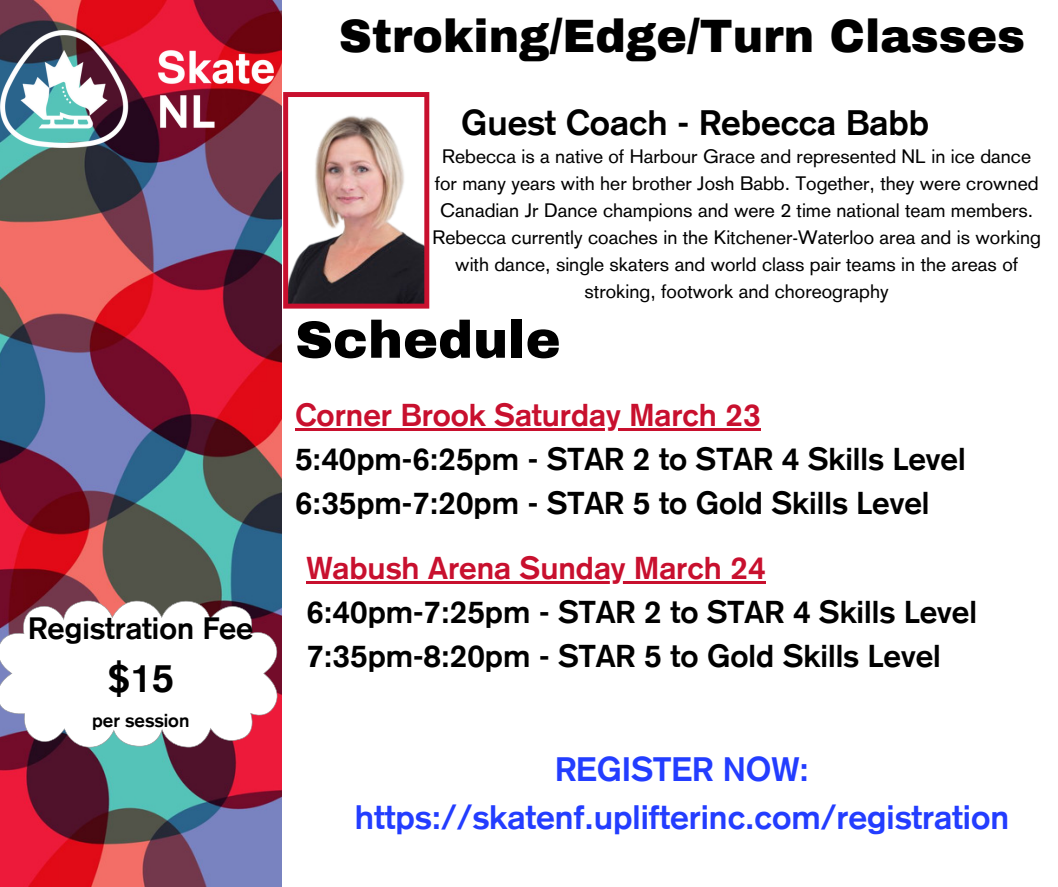
<style>
.page{position:relative;width:1058px;height:887px;background:#fff}
.page>*{position:absolute;margin:0;border:0;box-sizing:border-box;transform-origin:0 0}
.t1{font:900 52.5px "Archivo";color:#000}
.t2{font:900 45.75px "Archivo";color:#000}
.t3{font:700 39.75px "Akzidenz Grotesk";color:#000}
.t4{font:700 35.25px "Akzidenz Grotesk";color:#000}
.t5{font:700 33.75px/47.2px "Akzidenz Grotesk";color:#233dff;text-align:center}
.t6{font:700 31.5px/43.8px "Akzidenz Grotesk";color:#000}
.t7{font:700 30.75px "Akzidenz Grotesk";color:#000}
.t8{font:19.35px/27px "Akzidenz Grotesk";color:#000;text-align:center}
.t9{font:700 18.75px "Akzidenz Grotesk";color:#000}
.s1{color:#c8102e}
</style>
<div class="page">
<img style="left:0;top:0;width:281px;height:886px">
<svg style="left:283px;top:92px;width:146px;height:216px"></svg>
<img style="left:0;top:30px;width:273px;height:117px">
<svg style="left:0;top:599px;width:279px;height:148px"></svg>
<hr style="left:306px;top:581px;width:459px;height:2px;background:#c8102e">
<hr style="left:295px;top:428px;width:465px;height:2px;background:#c8102e">
<h1 class="t7" style="left:28px;top:617px;width:227px">Registration Fee</h1>
<h1 class="t3" style="left:108px;top:664px;width:68px">$15</h1>
<h1 class="t9" style="left:92px;top:713px;width:99px">per session</h1>
<p class="t2" style="left:339px;top:12px;width:688px">Stroking/Edge/Turn Classes</p>
<h3 class="t4" style="left:461px;top:110px;width:469px">Guest Coach - Rebecca Babb</h3>
<p class="t8" style="left:432px;top:145px;width:610px">Rebecca is a native of Harbour Grace and represented NL in ice dance for many years with her brother Josh Babb. Together, they were crowned Canadian Jr Dance champions and were 2 time national team members.<br>Rebecca currently coaches in the Kitchener-Waterloo area and is working with dance, single skaters and world class pair teams in the areas of stroking, footwork and choreography</p>
<h4 class="t1" style="left:295px;top:311px;width:267px">Schedule</h4>
<h4 class="t6" style="left:295px;top:395px;width:672px"><span class="s1">Corner Brook Saturday March 23<br></span>5:40pm-6:25pm - STAR 2 to STAR 4 Skills Level<br>6:35pm-7:20pm - STAR 5 to Gold Skills Level</h4>
<h4 class="t6" style="left:306px;top:548px;width:672px"><span class="s1">Wabush Arena Sunday March 24<br></span>6:40pm-7:25pm - STAR 2 to STAR 4 Skills Level<br>7:35pm-8:20pm - STAR 5 to Gold Skills Level</h4>
<p class="t5" style="left:355px;top:748px;width:656px">REGISTER NOW: https://skatenf.uplifterinc.com/registration</p>
</div>
